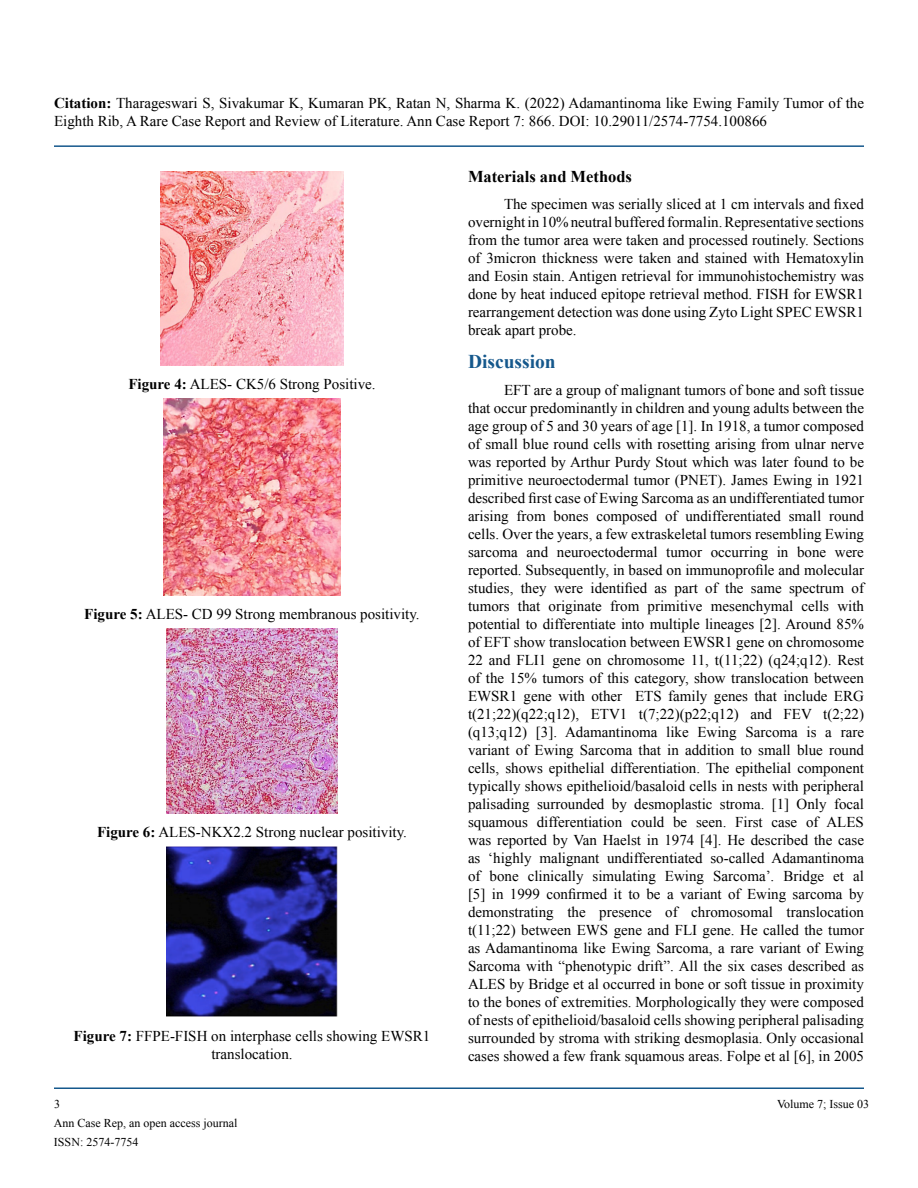
<style>
.page{position:relative;width:918px;height:1188px;background:#fff}
.page>*{position:absolute;margin:0;border:0;box-sizing:border-box;transform-origin:0 0}
.t1{font:700 19.5px "Times New Roman";color:#15588c}
.t2{font:700 16.5px "Times New Roman";color:#000}
.t3{font:15px/18px "Times New Roman";color:#000;text-align:justify}
.t4{font:12px/18.9px "Times New Roman";color:#000}
.s1{font-weight:700}
</style>
<div class="page">
<hr style="left:54px;top:145px;width:810px;height:2px;background:#15588c">
<hr style="left:54px;top:1088px;width:810px;height:1px;background:#15588c">
<img style="left:161px;top:171px;width:182px;height:194px">
<img style="left:163px;top:399px;width:178px;height:196px">
<img style="left:167px;top:628px;width:170px;height:185px">
<img style="left:167px;top:846px;width:170px;height:171px">
<p class="t3" style="left:54px;top:94px;width:812px"><span class="s1">Citation:</span> Tharageswari S, Sivakumar K, Kumaran PK, Ratan N, Sharma K. (2022) Adamantinoma like Ewing Family Tumor of the<br>Eighth Rib, A Rare Case Report and Review of Literature. Ann Case Report 7: 866. DOI: 10.29011/2574-7754.100866</p>
<p class="t3" style="left:128px;top:375px;width:249px"><span class="s1">Figure 4:</span> ALES- CK5/6 Strong Positive.</p>
<p class="t3" style="left:84px;top:605px;width:337px"><span class="s1">Figure 5:</span> ALES- CD 99 Strong membranous positivity.</p>
<p class="t3" style="left:97px;top:823px;width:311px"><span class="s1">Figure 6:</span> ALES-NKX2.2 Strong nuclear positivity.</p>
<p class="t3" style="left:74px;top:1027px;width:358px;text-align:center"><span class="s1">Figure 7:</span> FFPE-FISH on interphase cells showing EWSR1 translocation.</p>
<p class="t2" style="left:468px;top:165px;width:166px">Materials and Methods</p>
<p class="t3" style="left:468px;top:195px;width:398px;text-indent:36px">The specimen was serially sliced at 1 cm intervals and fixed overnight in 10% neutral buffered formalin. Representative sections from the tumor area were taken and processed routinely. Sections of 3micron thickness were taken and stained with Hematoxylin and Eosin stain. Antigen retrieval for immunohistochemistry was done by heat induced epitope retrieval method. FISH for EWSR1 rearrangement detection was done using Zyto Light SPEC EWSR1 break apart probe.</p>
<h1 class="t1" style="left:468px;top:348px;width:89px">Discussion</h1>
<p class="t3" style="left:468px;top:380px;width:398px;text-indent:36px">EFT are a group of malignant tumors of bone and soft tissue that occur predominantly in children and young adults between the age group of 5 and 30 years of age [1]. In 1918, a tumor composed of small blue round cells with rosetting arising from ulnar nerve was reported by Arthur Purdy Stout which was later found to be primitive neuroectodermal tumor (PNET). James Ewing in 1921 described first case of Ewing Sarcoma as an undifferentiated tumor arising from bones composed of undifferentiated small round cells. Over the years, a few extraskeletal tumors resembling Ewing sarcoma and neuroectodermal tumor occurring in bone were reported. Subsequently, in based on immunoprofile and molecular studies, they were identified as part of the same spectrum of tumors that originate from primitive mesenchymal cells with potential to differentiate into multiple lineages [2]. Around 85% of EFT show translocation between EWSR1 gene on chromosome 22 and FLI1 gene on chromosome 11, t(11;22) (q24;q12). Rest of the 15% tumors of this category, show translocation between EWSR1 gene with other ETS family genes that include ERG t(21;22)(q22;q12), ETV1 t(7;22)(p22;q12) and FEV t(2;22) (q13;q12) [3]. Adamantinoma like Ewing Sarcoma is a rare variant of Ewing Sarcoma that in addition to small blue round cells, shows epithelial differentiation. The epithelial component typically shows epithelioid/basaloid cells in nests with peripheral palisading surrounded by desmoplastic stroma. [1] Only focal squamous differentiation could be seen. First case of ALES was reported by Van Haelst in 1974 [4]. He described the case as ‘highly malignant undifferentiated so-called Adamantinoma of bone clinically simulating Ewing Sarcoma’. Bridge et al [5] in 1999 confirmed it to be a variant of Ewing sarcoma by demonstrating the presence of chromosomal translocation t(11;22) between EWS gene and FLI gene. He called the tumor as Adamantinoma like Ewing Sarcoma, a rare variant of Ewing Sarcoma with “phenotypic drift”. All the six cases described as ALES by Bridge et al occurred in bone or soft tissue in proximity to the bones of extremities. Morphologically they were composed of nests of epithelioid/basaloid cells showing peripheral palisading surrounded by stroma with striking desmoplasia. Only occasional cases showed a few frank squamous areas. Folpe et al [6], in 2005</p>
<p class="t4" style="left:54px;top:1094px;width:7px">3</p>
<p class="t4" style="left:777px;top:1094px;width:94px">Volume 7; Issue 03</p>
<p class="t4" style="left:54px;top:1114px;width:185px">Ann Case Rep, an open access journal<br>ISSN: 2574-7754</p>
</div>
